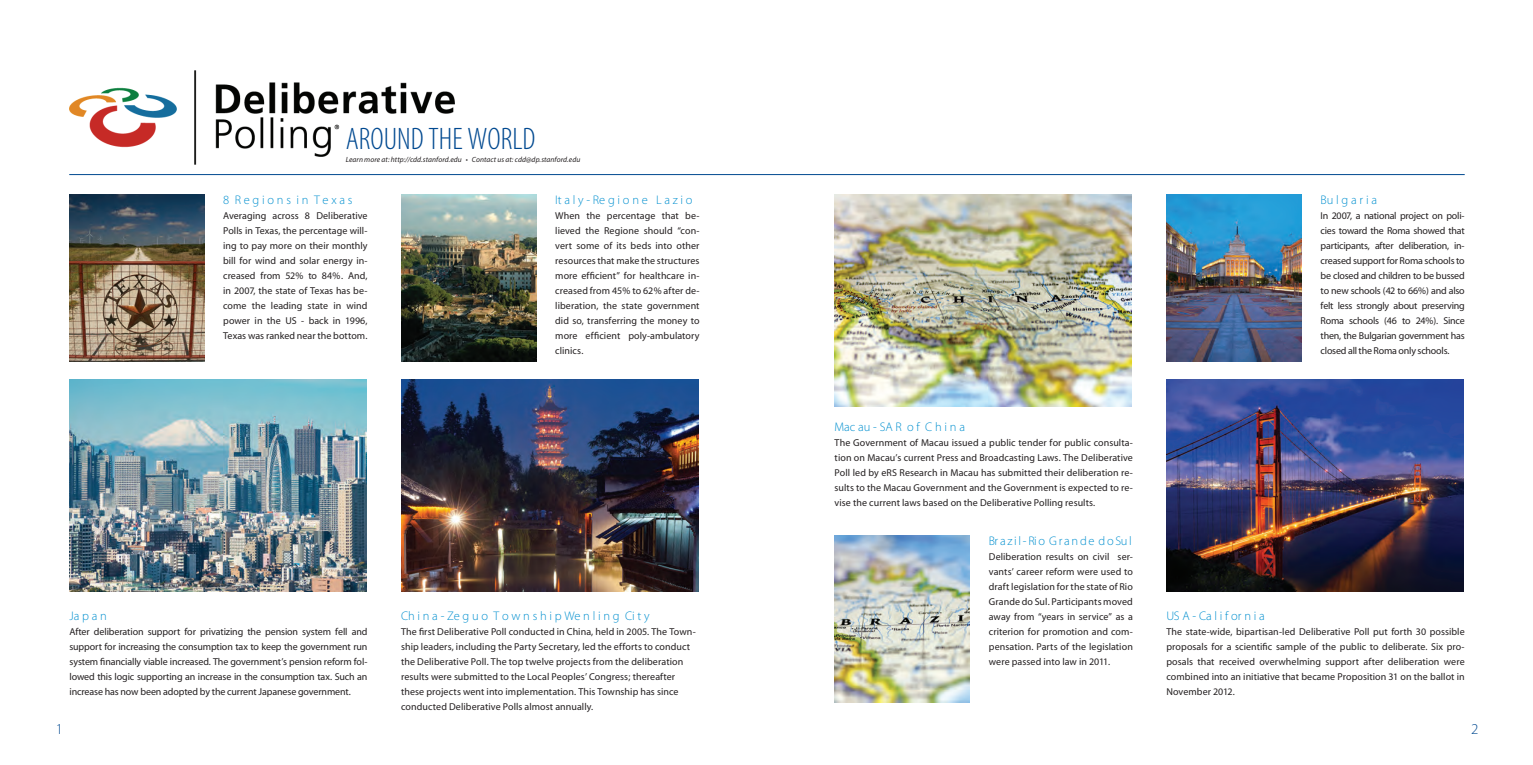
<style>
.page{position:relative;width:1533px;height:765px;background:#fff}
.page>*{position:absolute;margin:0;border:0;box-sizing:border-box;transform-origin:0 0}
.t1{font:31.25px "Myriad MM 215 300";color:#014990}
.t2{font:15px "Myriad MM 215 600";color:#014990}
.t3{font:12.5px "Myriad MM 215 600";letter-spacing:-.01em;color:#008fcf}
.t4{font:10px/15px "Myriad";letter-spacing:.005em;color:#231f20;text-align:justify}
.t5{font:italic 7.5px "Myriad Pro";letter-spacing:.01em;color:#231f20}
</style>
<div class="page">
<img style="left:69px;top:70px;width:385px;height:95px">
<hr style="left:69px;top:174px;width:1395px;height:1px;background:#014990">
<img style="left:401px;top:380px;width:297px;height:211px">
<img style="left:834px;top:195px;width:297px;height:211px">
<img style="left:1166px;top:380px;width:297px;height:211px">
<img style="left:69px;top:195px;width:135px;height:166px">
<img style="left:834px;top:536px;width:135px;height:166px">
<img style="left:1166px;top:195px;width:135px;height:166px">
<img style="left:401px;top:195px;width:135px;height:166px">
<img style="left:69px;top:380px;width:297px;height:211px">
<h1 class="t1" style="left:346px;top:123px;width:191px">AROUND THE WORLD</h1>
<p class="t5" style="left:346px;top:154px;width:236px">Learn more at: http://cdd.stanford.edu • Contact us at: cdd@dp.stanford.edu</p>
<p class="t3" style="left:223px;top:194px;width:131px">8 R e g i o n s i n T e x a s</p>
<p class="t4" style="left:223px;top:209px;width:146px">Averaging across 8 Deliberative Polls in Texas, the percentage will&shy;ing to pay more on their monthly bill for wind and solar energy in&shy;creased from 52% to 84%. And, in 2007, the state of Texas has be&shy;come the leading state in wind power in the US - back in 1996, Texas was ranked near the bottom.</p>
<p class="t3" style="left:555px;top:194px;width:139px">It a l y - Re g i o n e L a z i o</p>
<p class="t4" style="left:555px;top:209px;width:146px">When the percentage that be&shy;lieved the Regione should “con&shy;vert some of its beds into other resources that make the structures more efficient” for healthcare in&shy;creased from 45% to 62% after de&shy;liberation, the state government did so, transferring the money to more efficient poly-ambulatory clinics.</p>
<p class="t3" style="left:69px;top:610px;width:39px">Ja p a n</p>
<p class="t4" style="left:69px;top:625px;width:299px">After deliberation support for privatizing the pension system fell and support for increasing the consumption tax to keep the government run system financially viable increased. The government’s pension reform fol&shy;lowed this logic supporting an increase in the consumption tax. Such an increase has now been adopted by the current Japanese government.</p>
<p class="t3" style="left:401px;top:610px;width:250px">Ch i n a - Ze g u o T o w n s h i p We n l i n g Ci t y</p>
<p class="t4" style="left:401px;top:625px;width:296px;text-align:left">The first Deliberative Poll conducted in China, held in 2005. The Town&shy;ship leaders, including the Party Secretary, led the efforts to conduct the Deliberative Poll. The top twelve projects from the deliberation results were submitted to the Local Peoples’ Congress; thereafter these projects went into implementation. This Township has since conducted Deliberative Polls almost annually.</p>
<p class="t3" style="left:834px;top:421px;width:132px">Mac au - SA R o f C h i n a</p>
<p class="t4" style="left:834px;top:436px;width:300px">The Government of Macau issued a public tender for public consulta&shy;tion on Macau’s current Press and Broadcasting Laws. The Deliberative Poll led by eRS Research in Macau has submitted their deliberation re&shy;sults to the Macau Government and the Government is expected to re&shy;vise the current laws based on the Deliberative Polling results.</p>
<p class="t3" style="left:988px;top:535px;width:144px">Br a z i l - Ri o G r a n d e d o Su l</p>
<p class="t4" style="left:988px;top:550px;width:146px">Deliberation results on civil ser&shy;vants’ career reform were used to draft legislation for the state of Rio Grande do Sul. Participants moved away from “years in service” as a criterion for promotion and com&shy;pensation. Parts of the legislation were passed into law in 2011.</p>
<p class="t3" style="left:1320px;top:194px;width:58px">Bu l g a r i a</p>
<p class="t4" style="left:1320px;top:209px;width:146px">In 2007, a national project on poli&shy;cies toward the Roma showed that participants, after deliberation, in&shy;creased support for Roma schools to be closed and children to be bussed to new schools (42 to 66%) and also felt less strongly about preserving Roma schools (46 to 24%). Since then, the Bulgarian government has closed all the Roma only schools.</p>
<p class="t3" style="left:1166px;top:610px;width:100px">US A - Ca l i f or n i a</p>
<p class="t4" style="left:1166px;top:625px;width:300px">The state-wide, bipartisan-led Deliberative Poll put forth 30 possible proposals for a scientific sample of the public to deliberate. Six pro&shy;posals that received overwhelming support after deliberation were combined into an initiative that became Proposition 31 on the ballot in November 2012.</p>
<h2 class="t2" style="left:56px;top:722px;width:9px">1</h2>
<h2 class="t2" style="left:1470px;top:722px;width:9px">2</h2>
</div>
